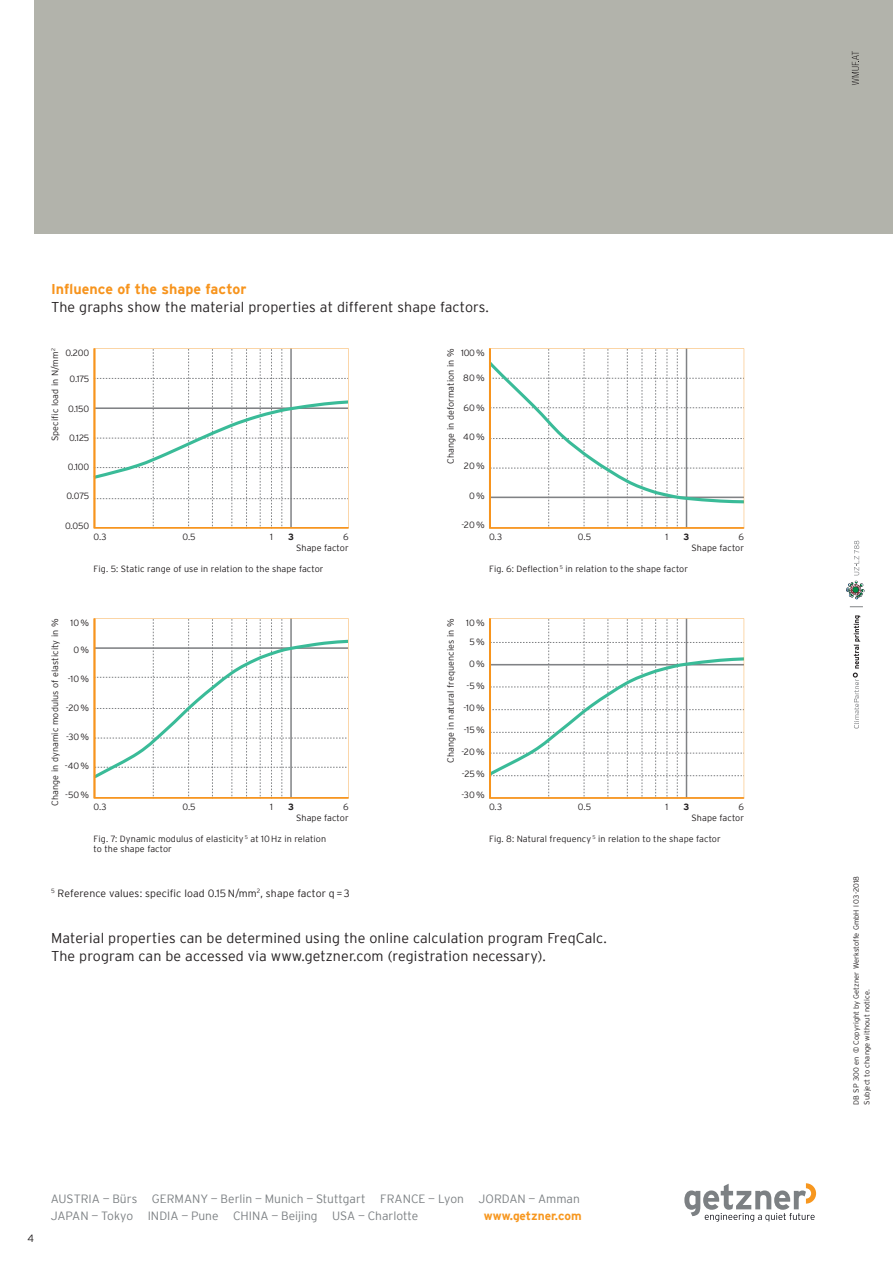
<style>
.page{position:relative;width:893px;height:1263px;background:#fff}
.page>*{position:absolute;margin:0;border:0;box-sizing:border-box;transform-origin:0 0}
.t1{font:300 14.25px/18px "Interstate";letter-spacing:.01em;color:#231f20}
.t2{font:700 14.25px "Interstate";letter-spacing:.005em;color:#f7941d}
.t3{font:300 12px/17.4px "Interstate";color:#7c8083}
.t4{font:700 12px "Interstate";color:#f7971f}
.t5{font:300 10.5px "Interstate";letter-spacing:.01em;color:#231f20}
.t6{font:300 9px/11.4px "Interstate";letter-spacing:.01em;color:#231f20;text-align:right}
.t7{font:700 9px "Interstate";color:#231f20}
.t8{font:300 7.5px/10.5px "Interstate";letter-spacing:.01em;color:#231f20}
</style>
<div class="page">
<div style="left:34px;top:0;width:859px;height:234px;background:#b2b3ab"></div>
<svg style="left:852px;top:51px;width:7px;height:34px"></svg>
<svg style="left:684px;top:1183px;width:132px;height:39px"></svg>
<svg style="left:94px;top:348px;width:255px;height:180px"></svg>
<svg style="left:744px;top:349px;width:1px;height:179px"></svg>
<svg style="left:489px;top:348px;width:255px;height:180px"></svg>
<svg style="left:94px;top:618px;width:255px;height:180px"></svg>
<svg style="left:744px;top:619px;width:1px;height:179px"></svg>
<svg style="left:490px;top:618px;width:254px;height:180px"></svg>
<svg style="left:853px;top:615px;width:7px;height:113px"></svg>
<svg style="left:846px;top:581px;width:18px;height:18px"></svg>
<svg style="left:850px;top:606px;width:13px;height:1px"></svg>
<svg style="left:854px;top:541px;width:5px;height:34px"></svg>
<h1 class="t2" style="left:51px;top:281px;width:197px">Influence of the shape factor</h1>
<h1 class="t1" style="left:51px;top:298px;width:439px">The graphs show the material properties at different shape factors.</h1>
<p class="t6" style="left:49px;top:441px;width:94px;rotate:-90deg">Specific load in N/mm<sup>2</sup></p>
<p class="t6" style="left:445px;top:464px;width:117px;rotate:-90deg">Change in deformation in %</p>
<p class="t6" style="left:461px;top:347px;width:25px">100 %</p>
<p class="t6" style="left:463px;top:372px;width:23px">80 %</p>
<p class="t6" style="left:463px;top:402px;width:23px">60 %</p>
<p class="t6" style="left:463px;top:431px;width:23px">40 %</p>
<p class="t6" style="left:464px;top:461px;width:22px">20 %</p>
<p class="t6" style="left:469px;top:490px;width:17px">0 %</p>
<p class="t6" style="left:461px;top:520px;width:25px">-20 %</p>
<p class="t6" style="left:65px;top:347px;width:25px">0.200</p>
<p class="t6" style="left:70px;top:374px;width:21px">0.175</p>
<p class="t6" style="left:68px;top:403px;width:22px">0.150</p>
<p class="t6" style="left:69px;top:432px;width:22px">0.125</p>
<p class="t6" style="left:68px;top:462px;width:23px">0.100</p>
<p class="t6" style="left:66px;top:491px;width:24px">0.075</p>
<p class="t6" style="left:65px;top:520px;width:26px">0.050</p>
<p class="t6" style="left:94px;top:531px;width:15px">0.3</p>
<p class="t6" style="left:182px;top:531px;width:15px">0.5</p>
<p class="t6" style="left:270px;top:531px;width:4px">1</p>
<p class="t7" style="left:288px;top:533px;width:7px">3</p>
<p class="t6" style="left:296px;top:531px;width:54px">6<br>Shape factor</p>
<p class="t6" style="left:489px;top:531px;width:15px">0.3</p>
<p class="t6" style="left:578px;top:531px;width:15px">0.5</p>
<p class="t6" style="left:665px;top:531px;width:4px">1</p>
<p class="t7" style="left:684px;top:533px;width:7px">3</p>
<p class="t6" style="left:691px;top:531px;width:54px">6<br>Shape factor</p>
<p class="t6" style="left:94px;top:563px;width:232px">Fig. 5: Static range of use in relation to the shape factor</p>
<p class="t6" style="left:489px;top:563px;width:201px">Fig. 6: Deflection <sup>5</sup> in relation to the shape factor</p>
<p class="t6" style="left:49px;top:806px;width:189px;rotate:-90deg">Change in dynamic modulus of elasticity in %</p>
<p class="t6" style="left:445px;top:763px;width:146px;rotate:-90deg">Change in natural frequencies in %</p>
<p class="t6" style="left:466px;top:613px;width:20px;line-height:19.5px;text-align:center">10 %<br>5 %</p>
<p class="t6" style="left:469px;top:659px;width:17px">0 %</p>
<p class="t6" style="left:466px;top:680px;width:20px">-5 %</p>
<p class="t6" style="left:463px;top:702px;width:23px">-10 %</p>
<p class="t6" style="left:464px;top:724px;width:23px">-15 %</p>
<p class="t6" style="left:461px;top:746px;width:25px">-20 %</p>
<p class="t6" style="left:462px;top:768px;width:24px">-25 %</p>
<p class="t6" style="left:461px;top:790px;width:25px">-30 %</p>
<p class="t6" style="left:71px;top:617px;width:20px">10 %</p>
<p class="t6" style="left:74px;top:644px;width:17px">0 %</p>
<p class="t6" style="left:68px;top:674px;width:23px">-10 %</p>
<p class="t6" style="left:66px;top:703px;width:25px">-20 %</p>
<p class="t6" style="left:66px;top:732px;width:25px">-30 %</p>
<p class="t6" style="left:65px;top:761px;width:26px">-40 %</p>
<p class="t6" style="left:65px;top:790px;width:26px">-50 %</p>
<p class="t6" style="left:94px;top:801px;width:15px">0.3</p>
<p class="t6" style="left:182px;top:801px;width:15px">0.5</p>
<p class="t6" style="left:270px;top:801px;width:4px">1</p>
<p class="t7" style="left:288px;top:803px;width:7px">3</p>
<p class="t6" style="left:296px;top:801px;width:54px">6<br>Shape factor</p>
<p class="t6" style="left:489px;top:801px;width:15px">0.3</p>
<p class="t6" style="left:578px;top:801px;width:15px">0.5</p>
<p class="t6" style="left:665px;top:801px;width:4px">1</p>
<p class="t7" style="left:684px;top:803px;width:7px">3</p>
<p class="t6" style="left:691px;top:801px;width:54px">6<br>Shape factor</p>
<p class="t6" style="left:94px;top:833px;width:234px;line-height:10.5px;text-align:left">Fig. 7: Dynamic modulus of elasticity <sup>5</sup> at 10 Hz in relation to the shape factor</p>
<p class="t5" style="left:51px;top:887px;width:300px"><sup>5</sup> Reference values: specific load 0.15 N/mm<sup>2</sup>, shape factor q = 3</p>
<p class="t6" style="left:489px;top:833px;width:233px">Fig. 8: Natural frequency <sup>5</sup> in relation to the shape factor</p>
<h1 class="t1" style="left:51px;top:928px;width:557px">Material properties can be determined using the online calculation program FreqCalc.<br>The program can be accessed via www.getzner.com (registration necessary).</h1>
<p class="t5" style="left:28px;top:1234px;width:8px">4</p>
<h2 class="t3" style="left:51px;top:1190px;width:531px">AUSTRIA — Bürs GERMANY — Berlin — Munich — Stuttgart FRANCE — Lyon JORDAN — Amman<br>JAPAN — Tokyo INDIA — Pune CHINA — Beijing USA — Charlotte</h2>
<h2 class="t4" style="left:484px;top:1212px;width:99px">www.getzner.com</h2>
<p class="t8" style="left:851px;top:1104px;width:230px;rotate:-90deg">DB SP 300 en © Copyright by Getzner Werkstoffe GmbH l 03-2018<br>Subject to change without notice.</p>
</div>
